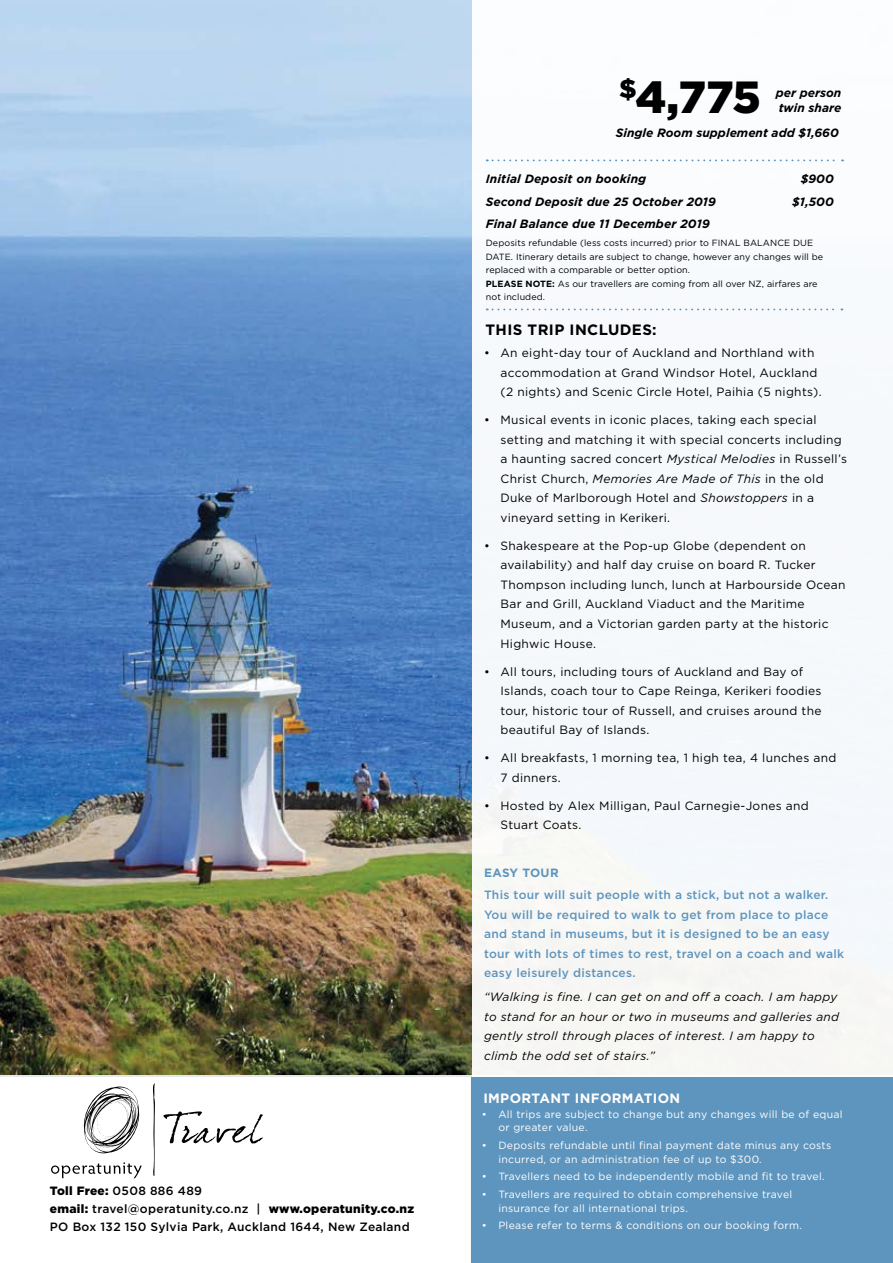
<style>
.page{position:relative;width:893px;height:1263px;background:#fff}
.page>*{position:absolute;margin:0;border:0;box-sizing:border-box;transform-origin:0 0}
.t1{font:900 45px "Gotham";color:#000}
.t2{font:700 15px "Gotham";letter-spacing:.025em;color:#000}
.t3{font:700 13.5px "Gotham";letter-spacing:.025em;color:#fff}
.t4{font:12px/19.5px "Gotham";letter-spacing:.025em;color:#000}
.t5{font:500 12px/19.5px "Gotham";letter-spacing:.025em;color:#5e95be}
.t6{font:italic 12px/19.5px "Gotham";letter-spacing:.025em;color:#000}
.t7{font:italic 700 12px/14.4px "Gotham";letter-spacing:.01em;color:#000}
.t8{font:500 12px/18px "Gotham";letter-spacing:.025em;color:#000}
.t9{font:700 12px "Gotham";letter-spacing:.02em;color:#5e95be}
.t10{font:10.5px/13.5px "Gotham";letter-spacing:.025em;color:#fff}
.t11{font:9px/13.5px "Gotham";letter-spacing:.01em;color:#000}
.s1{font-weight:900}
.s2{font-weight:700}
.s3{font-style:italic}
</style>
<div class="page">
<img style="left:0;top:0;width:472px;height:1074px">
<div style="left:472px;top:308px;width:421px;height:767px;background:#f6f8fb"></div>
<svg style="left:487px;top:308px;width:355px;height:2px"></svg>
<svg style="left:487px;top:159px;width:356px;height:2px"></svg>
<div style="left:471px;top:1077px;width:422px;height:186px;background:#5e95be"></div>
<svg style="left:163px;top:1111px;width:100px;height:32px"></svg>
<svg style="left:84px;top:1086px;width:55px;height:67px"></svg>
<svg style="left:153px;top:1083px;width:2px;height:93px"></svg>
<svg style="left:51px;top:1162px;width:91px;height:16px"></svg>
<p class="t8" style="left:50px;top:1182px;width:366px"><span class="s1">Toll Free:</span> 0508 886 489<br><span class="s1">email:</span> travel@operatunity.co.nz | <span class="s1">www.operatunity.co.nz<br></span>PO Box 132 150 Sylvia Park, Auckland 1644, New Zealand</p>
<h1 class="t1" style="left:619px;top:66px;width:143px"><sup>$</sup>4,775</h1>
<p class="t7" style="left:776px;top:86px;width:67px">per person twin share</p>
<p class="t7" style="left:616px;top:126px;width:224px">Single Room supplement add $1,660</p>
<p class="t7" style="left:486px;top:172px;width:162px">Initial Deposit on booking</p>
<p class="t7" style="left:801px;top:172px;width:34px">$900</p>
<p class="t7" style="left:486px;top:194px;width:232px">Second Deposit due 25 October 2019</p>
<p class="t7" style="left:792px;top:194px;width:43px">$1,500</p>
<p class="t7" style="left:486px;top:217px;width:225px">Final Balance due 11 December 2019</p>
<p class="t11" style="left:486px;top:236px;width:339px">Deposits refundable (less costs incurred) prior to FINAL BALANCE DUE DATE. Itinerary details are subject to change, however any changes will be replaced with a comparable or better option.<br><span class="s2">PLEASE NOTE:</span> As our travellers are coming from all over NZ, airfares are not included.</p>
<p class="t2" style="left:485px;top:320px;width:173px">THIS TRIP INCLUDES:</p>
<p class="t4" style="left:500px;top:343px;width:323px;text-indent:-16px">• An eight-day tour of Auckland and Northland with accommodation at Grand Windsor Hotel, Auckland (2 nights) and Scenic Circle Hotel, Paihia (5 nights).</p>
<p class="t4" style="left:500px;top:410px;width:348px;text-indent:-16px">• Musical events in iconic places, taking each special setting and matching it with special concerts including a haunting sacred concert <span class="s3">Mystical Melodies</span> in Russell’s Christ Church, <span class="s3">Memories Are Made of This</span> in the old Duke of Marlborough Hotel and <span class="s3">Showstoppers</span> in a vineyard setting in Kerikeri.</p>
<p class="t4" style="left:500px;top:536px;width:347px;text-indent:-16px">• Shakespeare at the Pop-up Globe (dependent on availability) and half day cruise on board R. Tucker Thompson including lunch, lunch at Harbourside Ocean Bar and Grill, Auckland Viaduct and the Maritime Museum, and a Victorian garden party at the historic Highwic House.</p>
<p class="t4" style="left:500px;top:661px;width:323px;text-indent:-16px">• All tours, including tours of Auckland and Bay of Islands, coach tour to Cape Reinga, Kerikeri foodies tour, historic tour of Russell, and cruises around the beautiful Bay of Islands.</p>
<p class="t4" style="left:500px;top:748px;width:337px;text-indent:-16px">• All breakfasts, 1 morning tea, 1 high tea, 4 lunches and<br>7 dinners.</p>
<p class="t4" style="left:500px;top:795px;width:310px;text-indent:-16px">• Hosted by Alex Milligan, Paul Carnegie-Jones and<br>Stuart Coats.</p>
<p class="t9" style="left:484px;top:865px;width:76px">EASY TOUR</p>
<p class="t5" style="left:484px;top:885px;width:362px">This tour will suit people with a stick, but not a walker.<br>You will be required to walk to get from place to place and stand in museums, but it is designed to be an easy tour with lots of times to rest, travel on a coach and walk easy leisurely distances.</p>
<p class="t6" style="left:484px;top:987px;width:357px">“Walking is fine. I can get on and off a coach. I am happy to stand for an hour or two in museums and galleries and gently stroll through places of interest. I am happy to climb the odd set of stairs.”</p>
<p class="t3" style="left:483px;top:1089px;width:198px">IMPORTANT INFORMATION</p>
<p class="t10" style="left:498px;top:1107px;width:346px;text-indent:-16px">• All trips are subject to change but any changes will be of equal or greater value.</p>
<p class="t10" style="left:498px;top:1138px;width:334px;text-indent:-16px">• Deposits refundable until final payment date minus any costs incurred, or an administration fee of up to $300.</p>
<p class="t10" style="left:482px;top:1170px;width:344px">• Travellers need to be independently mobile and fit to travel.</p>
<p class="t10" style="left:498px;top:1187px;width:295px;text-indent:-16px">• Travellers are required to obtain comprehensive travel insurance for all international trips.</p>
<p class="t10" style="left:482px;top:1219px;width:322px">• Please refer to terms &amp; conditions on our booking form.</p>
</div>
